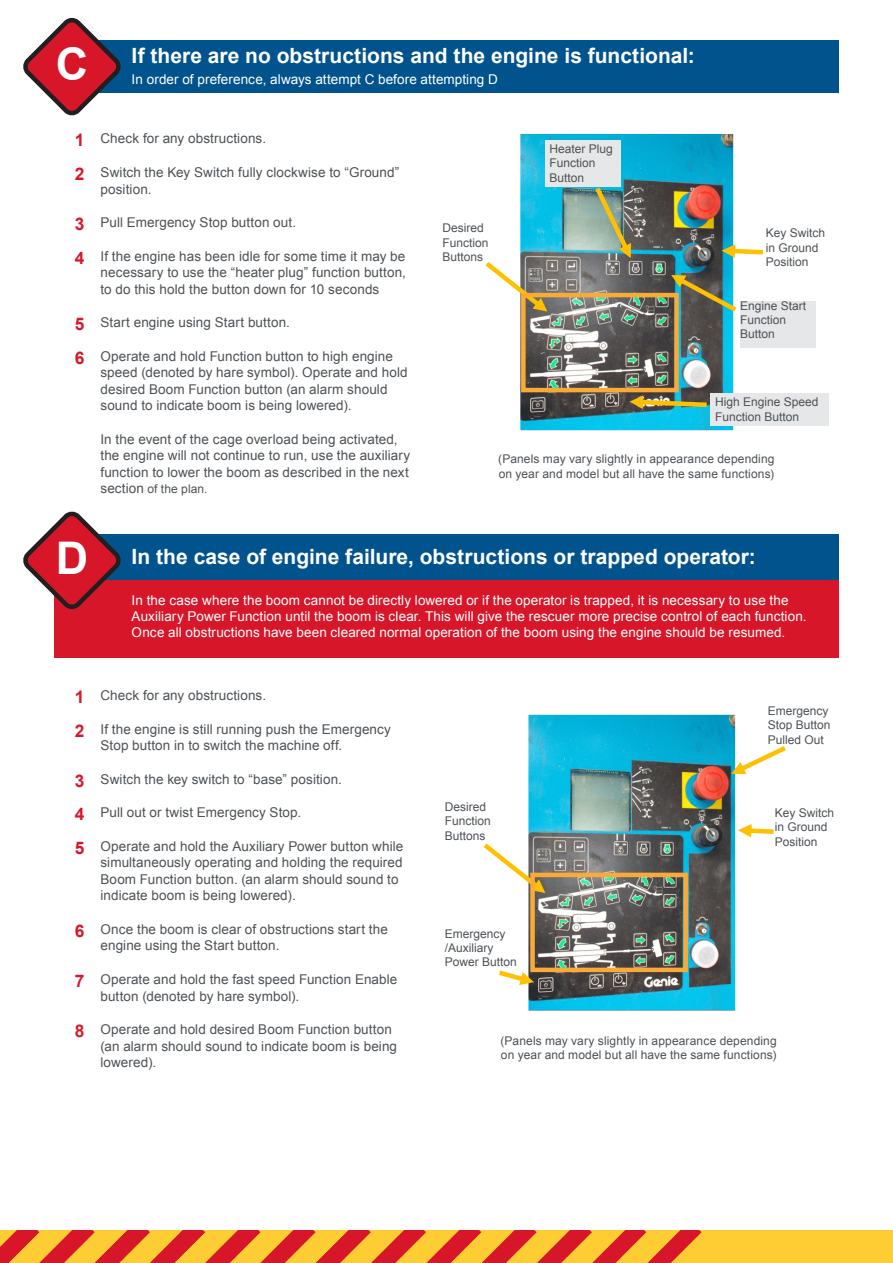
<style>
.page{position:relative;width:893px;height:1263px;background:#fff}
.page>*{position:absolute;margin:0;border:0;box-sizing:border-box;transform-origin:0 0}
.t1{font:700 45px "Arial";color:#fff}
.t2{font:700 21px "Arial";color:#fff}
.t3{font:13.5px/16.5px "Arial";letter-spacing:.005em;color:#4d5256}
.t4{font:13.5px/16.2px "Arial";letter-spacing:.01em;color:#fff}
.t5{font:12px/14.4px "Arial";color:#4d5256}
.s1{font-weight:700;font-size:17.4px;color:#d71729}
.s2{font-size:13.5px}
</style>
<div class="page">
<div style="left:54px;top:534px;width:785px;height:53px;background:#01538e"></div>
<div style="left:0;top:1230px;width:893px;height:33px;background:#fecd33"></div>
<svg style="left:0;top:1230px;width:702px;height:33px"></svg>
<div style="left:54px;top:581px;width:785px;height:77px;background:#d71729"></div>
<hr style="left:0;top:390px;width:1px;height:90px;background:#01538e">
<div style="left:54px;top:40px;width:785px;height:53px;background:#01538e"></div>
<svg style="left:23px;top:18px;width:98px;height:98px"></svg>
<svg style="left:23px;top:511px;width:103px;height:98px"></svg>
<div style="left:740px;top:301px;width:76px;height:47px;background:#e6e7e9"></div>
<img style="left:521px;top:134px;width:212px;height:296px">
<div style="left:516px;top:129px;width:222px;height:306px;border:4px solid #fff"></div>
<svg style="left:485px;top:257px;width:67px;height:60px"></svg>
<svg style="left:721px;top:244px;width:42px;height:14px"></svg>
<svg style="left:668px;top:269px;width:70px;height:49px;background:#5f7a6c"></svg>
<svg style="left:629px;top:395px;width:82px;height:14px"></svg>
<div style="left:521px;top:293px;width:158px;height:99px;border:4px solid #faaa36"></div>
<div style="left:711px;top:393px;width:118px;height:33px;background:#e6e7e9"></div>
<img style="left:591px;top:183px;width:46px;height:78px">
<div style="left:545px;top:140px;width:76px;height:47px;background:#e6e7e9"></div>
<img style="left:529px;top:715px;width:206px;height:296px">
<div style="left:524px;top:710px;width:216px;height:306px;border:4px solid #fff"></div>
<svg style="left:483px;top:839px;width:67px;height:59px"></svg>
<svg style="left:738px;top:823px;width:36px;height:15px"></svg>
<svg style="left:728px;top:739px;width:58px;height:41px"></svg>
<div style="left:530px;top:873px;width:158px;height:99px;border:4px solid #faaa36"></div>
<svg style="left:499px;top:962px;width:37px;height:26px"></svg>
<h1 class="t1" style="left:56px;top:35px;width:34px">C</h1>
<p class="t2" style="left:132px;top:42px;width:565px">If there are no obstructions and the engine is functional:</p>
<p class="t4" style="left:132px;top:71px;width:368px">In order of preference, always attempt C before attempting D</p>
<p class="t3" style="left:75px;top:131px;width:193px"><span class="s1">1</span> Check for any obstructions.</p>
<p class="t3" style="left:100px;top:164px;width:300px;text-indent:-26px"><span class="s1">2</span> Switch the Key Switch fully clockwise to “Ground” position.</p>
<p class="t3" style="left:75px;top:214px;width:223px"><span class="s1">3</span> Pull Emergency Stop button out.</p>
<p class="t3" style="left:100px;top:248px;width:307px;text-align:justify;text-indent:-26px"><span class="s1">4</span> If the engine has been idle for some time it may be necessary to use the “heater plug” function button, to do this hold the button down for 10 seconds</p>
<p class="t3" style="left:75px;top:314px;width:216px"><span class="s1">5</span> Start engine using Start button.</p>
<p class="t3" style="left:100px;top:348px;width:309px;text-indent:-26px"><span class="s1">6</span> Operate and hold Function button to high engine speed (denoted by hare symbol). Operate and hold desired Boom Function button (an alarm should sound to indicate boom is being lowered).</p>
<p class="t3" style="left:100px;top:431px;width:311px">In the event of the cage overload being activated, the engine will not continue to run, use the auxiliary function to lower the boom as described in the next</p>
<p class="t5" style="left:100px;top:482px;width:109px"><span class="s2">section</span> of the plan.</p>
<p class="t5" style="left:549px;top:142px;width:65px">Heater Plug<br>Function<br>Button</p>
<p class="t5" style="left:443px;top:221px;width:48px">Desired<br>Function<br>Buttons</p>
<p class="t5" style="left:766px;top:226px;width:61px">Key Switch in Ground<br>Position</p>
<p class="t5" style="left:740px;top:298px;width:68px">Engine Start<br>Function<br>Button</p>
<p class="t5" style="left:715px;top:395px;width:105px">High Engine Speed<br>Function Button</p>
<p class="t5" style="left:498px;top:452px;width:278px">(Panels may vary slightly in appearance depending on year and model but all have the same functions)</p>
<h1 class="t1" style="left:56px;top:528px;width:34px">D</h1>
<p class="t2" style="left:132px;top:543px;width:626px">In the case of engine failure, obstructions or trapped operator:</p>
<p class="t4" style="left:132px;top:592px;width:676px">In the case where the boom cannot be directly lowered or if the operator is trapped, it is necessary to use the<br>Auxiliary Power Function until the boom is clear. This will give the rescuer more precise control of each function.<br>Once all obstructions have been cleared normal operation of the boom using the engine should be resumed.</p>
<p class="t3" style="left:75px;top:687px;width:193px"><span class="s1">1</span> Check for any obstructions.</p>
<p class="t3" style="left:100px;top:721px;width:292px;text-indent:-26px"><span class="s1">2</span> If the engine is still running push the Emergency<br>Stop button in to switch the machine off.</p>
<p class="t3" style="left:75px;top:771px;width:269px"><span class="s1">3</span> Switch the key switch to “base” position.</p>
<p class="t3" style="left:75px;top:804px;width:228px"><span class="s1">4</span> Pull out or twist Emergency Stop.</p>
<p class="t3" style="left:100px;top:838px;width:304px;text-indent:-26px"><span class="s1">5</span> Operate and hold the Auxiliary Power button while simultaneously operating and holding the required Boom Function button. (an alarm should sound to indicate boom is being lowered).</p>
<p class="t3" style="left:100px;top:921px;width:289px;text-indent:-26px"><span class="s1">6</span> Once the boom is clear of obstructions start the engine using the Start button.</p>
<p class="t3" style="left:100px;top:971px;width:298px;text-indent:-26px"><span class="s1">7</span> Operate and hold the fast speed Function Enable button (denoted by hare symbol).</p>
<p class="t3" style="left:100px;top:1021px;width:298px;text-indent:-26px"><span class="s1">8</span> Operate and hold desired Boom Function button (an alarm should sound to indicate boom is being lowered).</p>
<p class="t5" style="left:768px;top:703px;width:64px">Emergency<br>Stop Button<br>Pulled Out</p>
<p class="t5" style="left:445px;top:800px;width:48px">Desired<br>Function<br>Buttons</p>
<p class="t5" style="left:775px;top:806px;width:61px">Key Switch in Ground<br>Position</p>
<p class="t5" style="left:445px;top:926px;width:74px">Emergency /Auxiliary<br>Power Button</p>
<p class="t5" style="left:500px;top:1033px;width:278px">(Panels may vary slightly in appearance depending on year and model but all have the same functions)</p>
</div>
